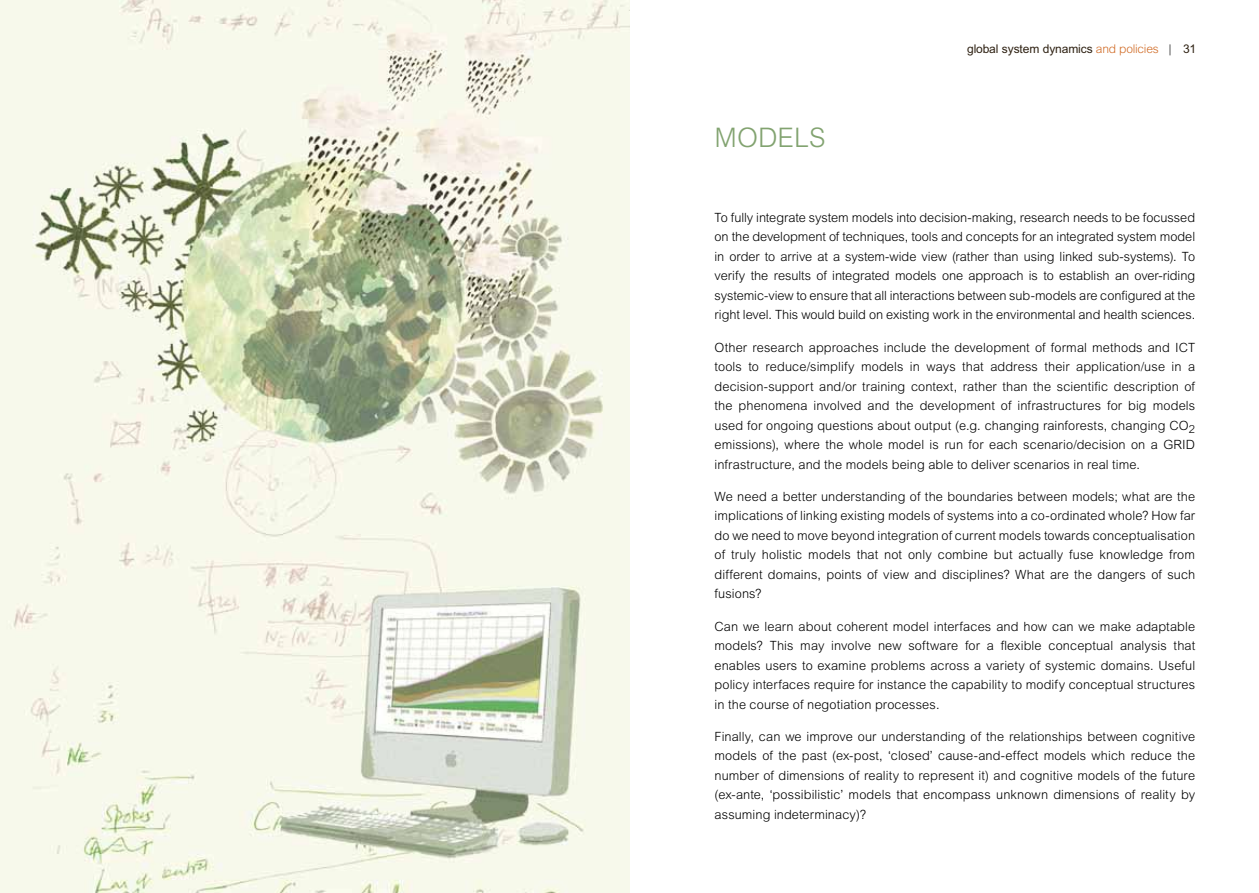
<style>
.page{position:relative;width:1259px;height:893px;background:#fff}
.page>*{position:absolute;margin:0;border:0;box-sizing:border-box;transform-origin:0 0}
.t1{font:300 27px "Arial MT Std";color:#82a370}
.t2{font:300 12.75px/19.5px "Arial MT Std";letter-spacing:.01em;color:#000;text-align:justify}
.t3{font:12px "Arial MT Std";letter-spacing:-.01em;color:#2d2011}
.s1{font-weight:300;color:#d16c27}
.s2{font-weight:300;color:#000}
</style>
<div class="page">
<img style="left:0;top:0;width:629px;height:893px">
<h1 class="t1" style="left:714px;top:122px;width:112px">MODELS</h1>
<p class="t3" style="left:967px;top:42px;width:231px">global system dynamics <span class="s1">and policies</span> <span class="s2">|</span> 31</p>
<p class="t2" style="left:714px;top:208px;width:482px">To fully integrate system models into decision-making, research needs to be focussed on the development of techniques, tools and concepts for an integrated system model in order to arrive at a system-wide view (rather than using linked sub-systems). To verify the results of integrated models one approach is to establish an over-riding systemic-view to ensure that all interactions between sub-models are configured at the right level. This would build on existing work in the environmental and health sciences.</p>
<p class="t2" style="left:714px;top:337px;width:482px">Other research approaches include the development of formal methods and ICT tools to reduce/simplify models in ways that address their application/use in a decision-support and/or training context, rather than the scientific description of the phenomena involved and the development of infrastructures for big models used for ongoing questions about output (e.g. changing rainforests, changing CO<sub>2 </sub>emissions), where the whole model is run for each scenario/decision on a GRID infrastructure, and the models being able to deliver scenarios in real time.</p>
<p class="t2" style="left:714px;top:487px;width:482px">We need a better understanding of the boundaries between models; what are the implications of linking existing models of systems into a co-ordinated whole? How far do we need to move beyond integration of current models towards conceptualisation of truly holistic models that not only combine but actually fuse knowledge from different domains, points of view and disciplines? What are the dangers of such fusions?</p>
<p class="t2" style="left:714px;top:616px;width:482px">Can we learn about coherent model interfaces and how can we make adaptable models? This may involve new software for a flexible conceptual analysis that enables users to examine problems across a variety of systemic domains. Useful policy interfaces require for instance the capability to modify conceptual structures in the course of negotiation processes.</p>
<p class="t2" style="left:714px;top:727px;width:482px">Finally, can we improve our understanding of the relationships between cognitive models of the past (ex-post, ‘closed’ cause-and-effect models which reduce the number of dimensions of reality to represent it) and cognitive models of the future (ex-ante, ‘possibilistic’ models that encompass unknown dimensions of reality by assuming indeterminacy)?</p>
</div>
